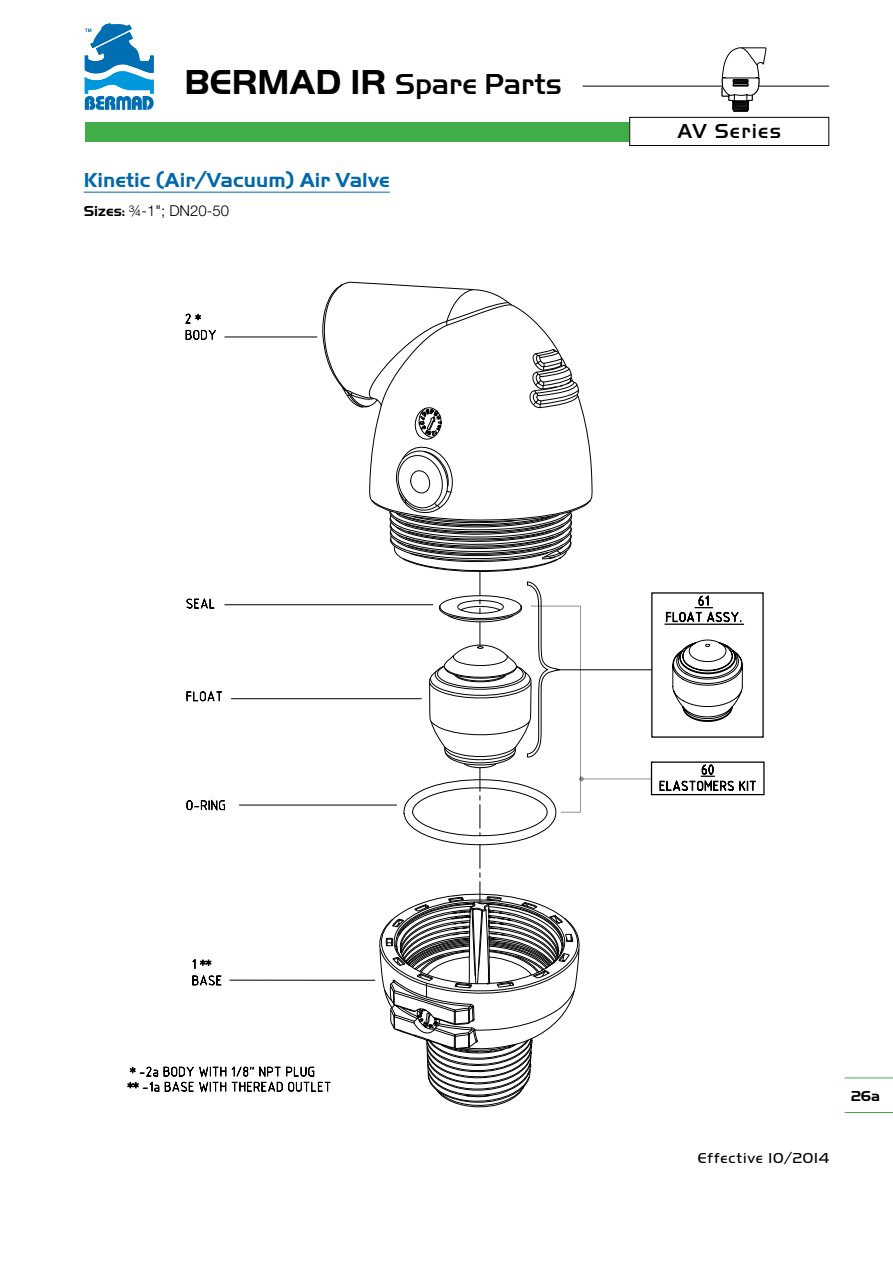
<style>
.page{position:relative;width:893px;height:1263px;background:#fff}
.page>*{position:absolute;margin:0;border:0;box-sizing:border-box;transform-origin:0 0}
.t1{font:500 30px "Handel Got D";color:#000}
.t2{font:700 21px "Handel Got D";color:#0068ab}
.t3{font:500 21px "Handel Got D";letter-spacing:.06em;color:#000}
.t4{font:300 15px "Helvetica Neue LT Pro";color:#000}
.t5{font:15px "Handel Got D Ligh";letter-spacing:.06em;color:#000}
.t6{font:700 15px "Handel Got D";color:#000}
.s1{font-weight:700;font-size:36px}
.s2{font-family:"Handel Got D";font-weight:700}
</style>
<div class="page">
<div style="left:85px;top:122px;width:743px;height:19px;background:#41ad49"></div>
<hr style="left:583px;top:86px;width:246px;height:1px;background:#000">
<div style="left:630px;top:117px;width:199px;height:29px;background:#fff"></div>
<div style="left:629px;top:117px;width:200px;height:29px;border:1px solid #000"></div>
<svg style="left:85px;top:23px;width:69px;height:87px"></svg>
<svg style="left:722px;top:47px;width:45px;height:65px"></svg>
<hr style="left:581px;top:778px;width:70px;height:1px;background:#221f20">
<div style="left:651px;top:761px;width:114px;height:34px;border:1px solid #000"></div>
<svg style="left:659px;top:764px;width:97px;height:27px"></svg>
<svg style="left:127px;top:281px;width:465px;height:827px"></svg>
<hr style="left:556px;top:669px;width:96px;height:1px;background:#000">
<svg style="left:665px;top:593px;width:76px;height:30px"></svg>
<hr style="left:664px;top:623px;width:80px;height:2px;background:#000">
<svg style="left:672px;top:639px;width:71px;height:83px"></svg>
<hr style="left:84px;top:192px;width:306px;height:1px;background:#0068ab">
<hr style="left:845px;top:1077px;width:48px;height:1px;background:#41ad49">
<hr style="left:845px;top:1112px;width:48px;height:1px;background:#41ad49">
<h1 class="t1" style="left:185px;top:67px;width:379px"><span class="s1">BERMAD IR</span> Spare Parts</h1>
<p class="t2" style="left:84px;top:168px;width:307px">Kinetic (Air/Vacuum) Air Valve</p>
<p class="t4" style="left:84px;top:201px;width:147px"><span class="s2">Sizes:</span> ¾-1״ ; DN20-50</p>
<p class="t3" style="left:678px;top:119px;width:105px">AV Series</p>
<p class="t5" style="left:698px;top:1149px;width:133px">Effective 10/2014</p>
<p class="t6" style="left:851px;top:1087px;width:31px">26a</p>
</div>
